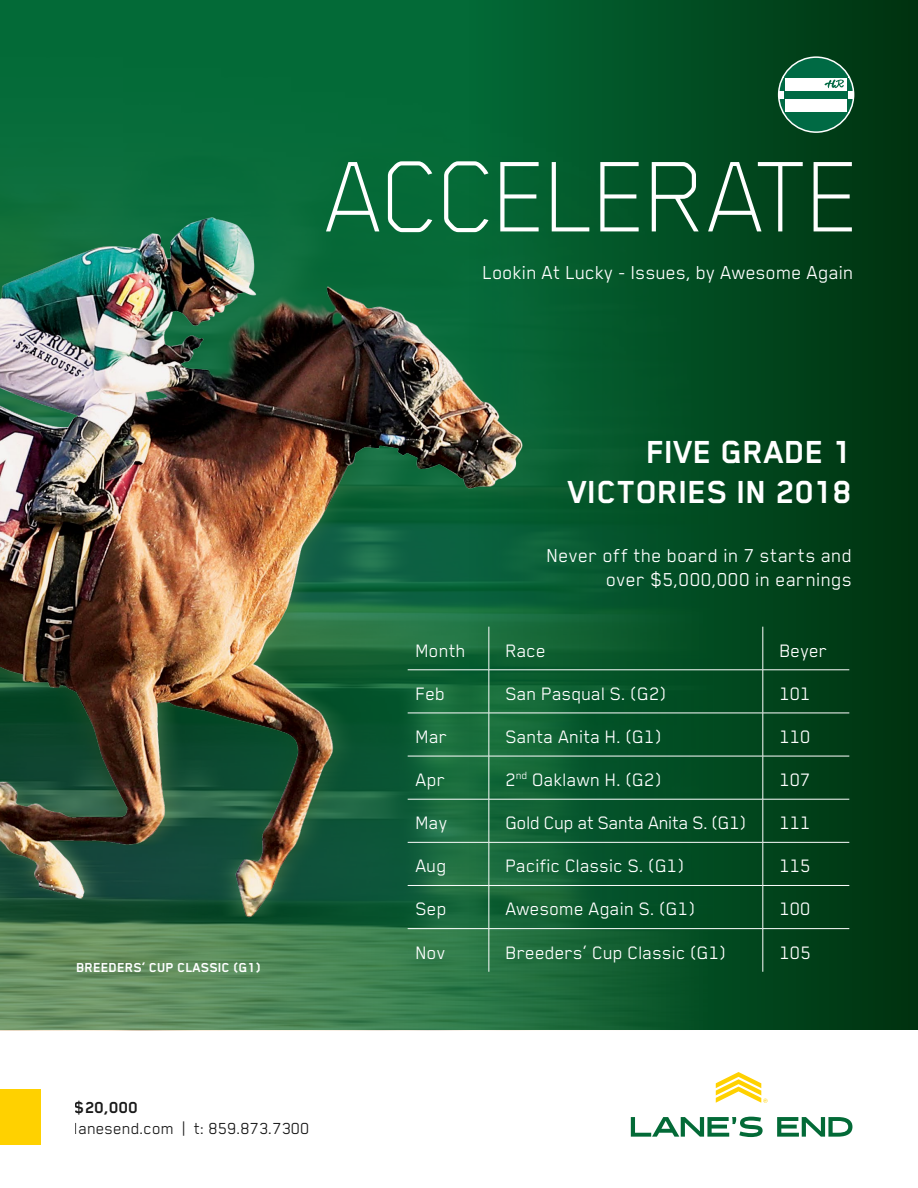
<style>
.page{position:relative;width:918px;height:1188px;background:#fff}
.page>*{position:absolute;margin:0;border:0;box-sizing:border-box;transform-origin:0 0}
.t1{font:100 116.85px "Blender";letter-spacing:-.035em;color:#fff}
.t2{font:700 36.9px/39.9px "Blender";color:#fff;text-align:right}
.t3{font:21.45px/24.6px "Blender";letter-spacing:.005em;color:#fff;text-align:right}
.t4{font:20.7px "Blender";color:#fff}
.t5{font:20.7px "Blender";letter-spacing:-.02em;color:#fff}
.t6{font:18.45px "Blender";color:#000}
.t7{font:700 18.45px "Blender";color:#000}
.t8{font:700 15px "Blender";color:#fff}
</style>
<div class="page">
<div style="left:470px;top:0;width:448px;height:1030px;background:#003d17"></div>
<img style="left:0;top:0;width:735px;height:1031px">
<svg style="left:779px;top:58px;width:75px;height:74px"></svg>
<div style="left:778px;top:56px;width:76px;height:77px;border:1px solid #fff;border-radius:50%"></div>
<hr style="left:408px;top:756px;width:81px;height:1px;background:#fff">
<hr style="left:489px;top:756px;width:274px;height:1px;background:#fff">
<hr style="left:763px;top:756px;width:86px;height:1px;background:#fff">
<hr style="left:408px;top:799px;width:81px;height:1px;background:#fff">
<hr style="left:489px;top:799px;width:274px;height:1px;background:#fff">
<hr style="left:763px;top:799px;width:86px;height:1px;background:#fff">
<hr style="left:408px;top:842px;width:81px;height:1px;background:#fff">
<hr style="left:489px;top:842px;width:274px;height:1px;background:#fff">
<hr style="left:763px;top:842px;width:86px;height:1px;background:#fff">
<hr style="left:408px;top:885px;width:81px;height:1px;background:#fff">
<hr style="left:489px;top:885px;width:274px;height:1px;background:#fff">
<hr style="left:763px;top:885px;width:86px;height:1px;background:#fff">
<hr style="left:408px;top:928px;width:81px;height:1px;background:#fff">
<hr style="left:489px;top:928px;width:274px;height:1px;background:#fff">
<hr style="left:763px;top:928px;width:86px;height:1px;background:#fff">
<hr style="left:489px;top:627px;width:1px;height:43px;background:#fff">
<hr style="left:763px;top:627px;width:1px;height:43px;background:#fff">
<hr style="left:489px;top:670px;width:1px;height:43px;background:#fff">
<hr style="left:763px;top:670px;width:1px;height:43px;background:#fff">
<hr style="left:489px;top:713px;width:1px;height:43px;background:#fff">
<hr style="left:763px;top:713px;width:1px;height:43px;background:#fff">
<hr style="left:489px;top:756px;width:1px;height:43px;background:#fff">
<hr style="left:763px;top:756px;width:1px;height:43px;background:#fff">
<hr style="left:489px;top:799px;width:1px;height:43px;background:#fff">
<hr style="left:763px;top:799px;width:1px;height:43px;background:#fff">
<hr style="left:489px;top:843px;width:1px;height:42px;background:#fff">
<hr style="left:763px;top:843px;width:1px;height:42px;background:#fff">
<hr style="left:489px;top:886px;width:1px;height:42px;background:#fff">
<hr style="left:763px;top:886px;width:1px;height:42px;background:#fff">
<hr style="left:489px;top:929px;width:1px;height:43px;background:#fff">
<hr style="left:763px;top:929px;width:1px;height:43px;background:#fff">
<hr style="left:408px;top:670px;width:81px;height:1px;background:#fff">
<hr style="left:489px;top:670px;width:274px;height:1px;background:#fff">
<hr style="left:763px;top:670px;width:86px;height:1px;background:#fff">
<hr style="left:408px;top:713px;width:81px;height:1px;background:#fff">
<hr style="left:489px;top:713px;width:274px;height:1px;background:#fff">
<hr style="left:763px;top:713px;width:86px;height:1px;background:#fff">
<svg style="left:631px;top:1117px;width:132px;height:20px"></svg>
<svg style="left:777px;top:1117px;width:75px;height:20px"></svg>
<svg style="left:716px;top:1072px;width:52px;height:31px"></svg>
<div style="left:0;top:1090px;width:41px;height:55px;background:#ffd100"></div>
<p class="t1" style="left:326px;top:133px;width:540px">ACCELERATE</p>
<p class="t3" style="left:483px;top:259px;width:373px">Lookin At Lucky - Issues, by Awesome Again</p>
<p class="t8" style="left:76px;top:959px;width:186px">BREEDERS’ CUP CLASSIC (G1)</p>
<p class="t7" style="left:75px;top:1097px;width:64px">$20,000</p>
<p class="t6" style="left:75px;top:1119px;width:236px">lanesend.com | t: 859.873.7300</p>
<p class="t2" style="left:569px;top:431px;width:285px">FIVE GRADE 1<br>VICTORIES IN 2018</p>
<p class="t3" style="left:547px;top:542px;width:307px">Never off the board in 7 starts and over $5,000,000 in earnings</p>
<p class="t4" style="left:416px;top:639px;width:52px">Month</p>
<p class="t4" style="left:506px;top:639px;width:42px">Race</p>
<p class="t4" style="left:780px;top:639px;width:50px">Beyer</p>
<p class="t4" style="left:416px;top:682px;width:31px">Feb</p>
<p class="t4" style="left:506px;top:682px;width:162px">San Pasqual S. (G2)</p>
<p class="t4" style="left:780px;top:682px;width:33px">101</p>
<p class="t4" style="left:416px;top:725px;width:33px">Mar</p>
<p class="t4" style="left:506px;top:725px;width:157px">Santa Anita H. (G1)</p>
<p class="t4" style="left:780px;top:725px;width:33px">110</p>
<p class="t4" style="left:416px;top:768px;width:31px">Apr</p>
<p class="t4" style="left:506px;top:768px;width:157px">2<sup>nd</sup> Oaklawn H. (G2)</p>
<p class="t4" style="left:780px;top:768px;width:33px">107</p>
<p class="t4" style="left:416px;top:812px;width:34px">May</p>
<p class="t5" style="left:506px;top:812px;width:242px">Gold Cup at Santa Anita S. (G1)</p>
<p class="t4" style="left:780px;top:812px;width:33px">111</p>
<p class="t4" style="left:416px;top:855px;width:33px">Aug</p>
<p class="t4" style="left:506px;top:855px;width:180px">Pacific Classic S. (G1)</p>
<p class="t4" style="left:780px;top:855px;width:33px">115</p>
<p class="t4" style="left:416px;top:898px;width:33px">Sep</p>
<p class="t4" style="left:506px;top:898px;width:191px">Awesome Again S. (G1)</p>
<p class="t4" style="left:780px;top:898px;width:33px">100</p>
<p class="t4" style="left:416px;top:941px;width:32px">Nov</p>
<p class="t4" style="left:506px;top:941px;width:222px">Breeders’ Cup Classic (G1)</p>
<p class="t4" style="left:780px;top:941px;width:33px">105</p>
</div>
